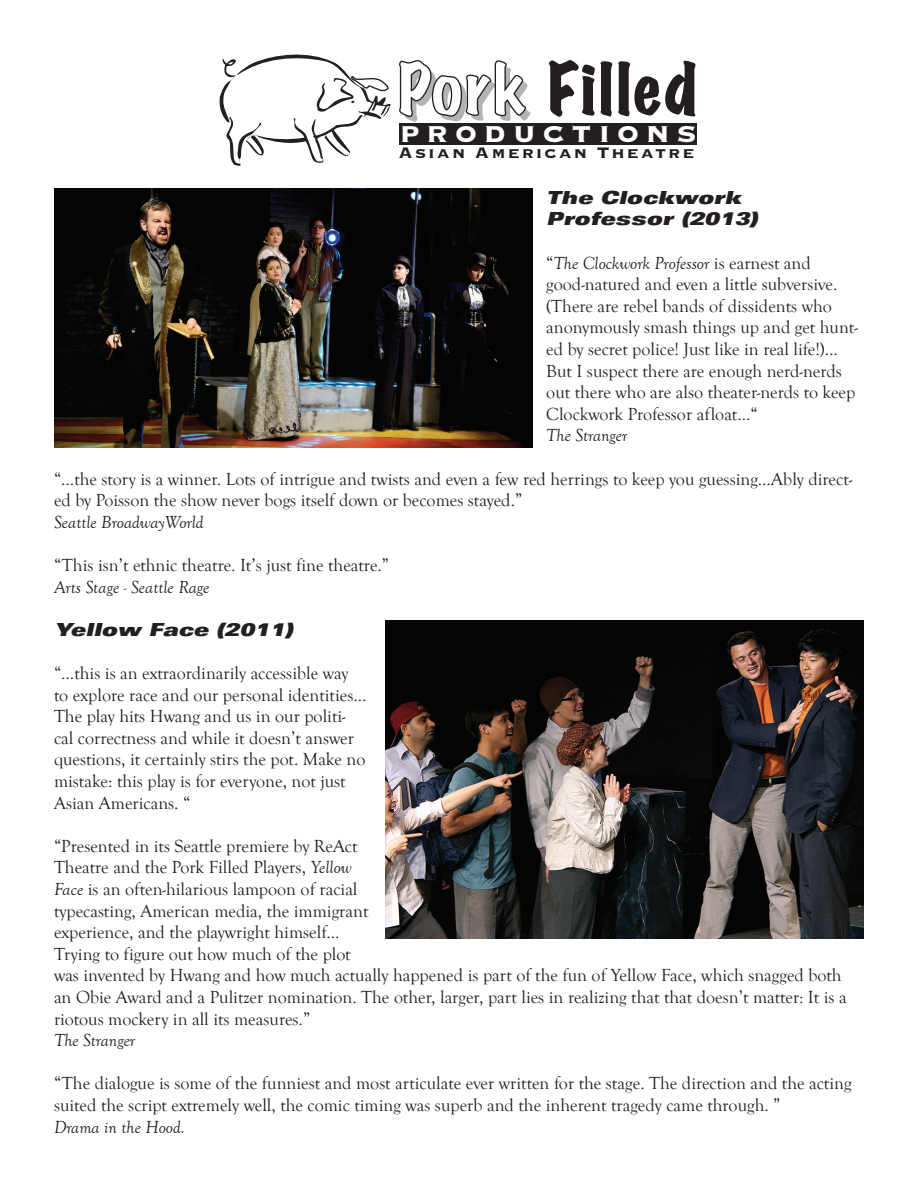
<style>
.page{position:relative;width:918px;height:1188px;background:#fff}
.page>*{position:absolute;margin:0;border:0;box-sizing:border-box;transform-origin:0 0}
.t1{font:expanded 63.9px "Marker Felt";letter-spacing:.035em;color:#231f20}
.t2{font:36px "Copperplate Thirty Three BC";letter-spacing:.19em;color:#fff}
.t3{font:19.95px "Copperplate Thirty Three BC";letter-spacing:.095em;color:#231f20}
.t4{font:18px/21.6px "Goudy Old Style T";color:#231f20}
.t5{font:italic 18px "Goudy Old Style T";color:#231f20}
.t6{font:italic 900 expanded 18px/21.6px "Univers";color:#231f20}
.s1{color:#b2b3b7}
.s2{font-style:italic}
</style>
<div class="page">
<div style="left:399px;top:123px;width:297px;height:22px;background:#231f20"></div>
<svg style="left:399px;top:60px;width:127px;height:57px"></svg>
<svg style="left:220px;top:54px;width:171px;height:112px"></svg>
<img style="left:54px;top:189px;width:479px;height:258px">
<img style="left:385px;top:621px;width:479px;height:317px">
<h1 class="t1" style="left:403px;top:38px;width:296px"><span class="s1">Pork</span> Filled</h1>
<h2 class="t2" style="left:400px;top:115px;width:298px">productions</h2>
<p class="t3" style="left:398px;top:143px;width:298px">Asian American Theatre</p>
<p class="t6" style="left:546px;top:187px;width:213px">The Clockwork<br>Professor (2013)</p>
<p class="t4" style="left:546px;top:252px;width:313px">“<span class="s2">The Clockwork Professor</span> is earnest and good-natured and even a little subversive. (There are rebel bands of dissidents who anonymously smash things up and get hunt&shy;ed by secret police! Just like in real life!)… But I suspect there are enough nerd-nerds out there who are also theater-nerds to keep Clockwork Professor afloat...“</p>
<p class="t5" style="left:546px;top:426px;width:83px">The Stranger</p>
<p class="t4" style="left:54px;top:468px;width:800px">“…the story is a winner. Lots of intrigue and twists and even a few red herrings to keep you guessing…Ably direct&shy;ed by Poisson the show never bogs itself down or becomes stayed.”</p>
<p class="t5" style="left:54px;top:512px;width:151px">Seattle BroadwayWorld</p>
<p class="t4" style="left:54px;top:555px;width:337px">“This isn’t ethnic theatre. It’s just fine theatre.”</p>
<p class="t5" style="left:54px;top:577px;width:157px">Arts Stage - Seattle Rage</p>
<p class="t6" style="left:54px;top:619px;width:241px">Yellow Face (2011)</p>
<p class="t4" style="left:54px;top:663px;width:314px">“…this is an extraordinarily accessible way to explore race and our personal identities… The play hits Hwang and us in our politi&shy;cal correctness and while it doesn’t answer questions, it certainly stirs the pot. Make no mistake: this play is for everyone, not just Asian Americans. “</p>
<p class="t4" style="left:54px;top:836px;width:794px">“Presented in its Seattle premiere by ReAct<br>Theatre and the Pork Filled Players, <span class="s2">Yellow<br>Face</span> is an often-hilarious lampoon of racial<br>typecasting, American media, the immigrant<br>experience, and the playwright himself…<br>Trying to figure out how much of the plot<br>was invented by Hwang and how much actually happened is part of the fun of Yellow Face, which snagged both an Obie Award and a Pulitzer nomination. The other, larger, part lies in realizing that that doesn’t matter: It is a riotous mockery in all its measures.”</p>
<p class="t5" style="left:54px;top:1031px;width:83px">The Stranger</p>
<p class="t4" style="left:54px;top:1073px;width:799px">“The dialogue is some of the funniest and most articulate ever written for the stage. The direction and the acting suited the script extremely well, the comic timing was superb and the inherent tragedy came through. ”</p>
<p class="t5" style="left:54px;top:1117px;width:133px">Drama in the Hood.</p>
</div>
